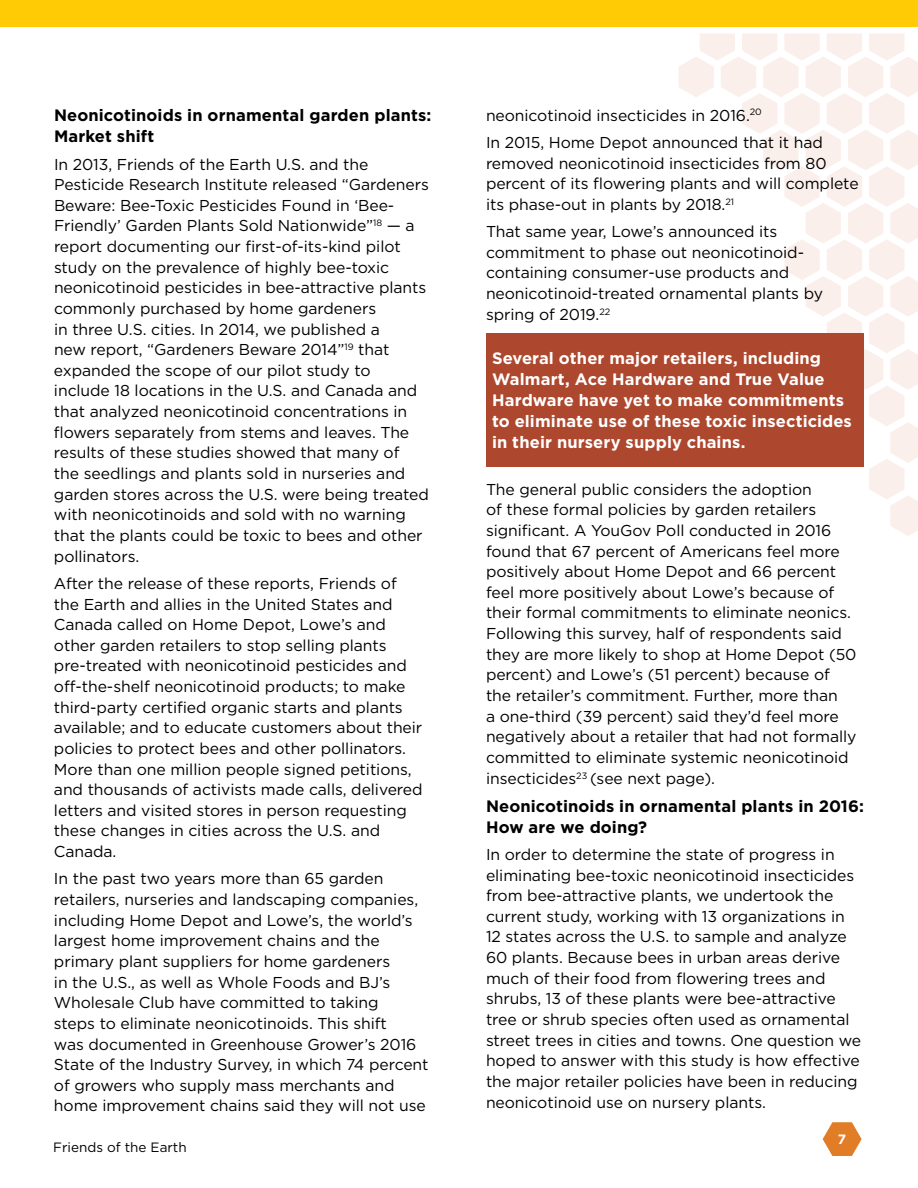
<style>
.page{position:relative;width:918px;height:1188px;background:#fff}
.page>*{position:absolute;margin:0;border:0;box-sizing:border-box;transform-origin:0 0}
.t1{font:700 16.5px/21px "Gotham";letter-spacing:.005em;color:#fff}
.t2{font:700 16.5px/21px "Gotham";letter-spacing:.01em;color:#000}
.t3{font:15.75px/20.7px "Gotham";letter-spacing:-.005em;color:#000}
.t4{font:13.5px "Gotham";color:#000}
.t5{font:700 13.5px "Gotham";color:#fff}
</style>
<div class="page">
<svg style="left:823px;top:1122px;width:39px;height:34px"></svg>
<svg style="left:678px;top:34px;width:240px;height:502px"></svg>
<div style="left:0;top:0;width:918px;height:27px;background:#ffcb05"></div>
<div style="left:486px;top:333px;width:378px;height:134px;background:#ad472d"></div>
<p class="t2" style="left:54px;top:105px;width:379px">Neonicotinoids in ornamental garden plants:<br>Market shift</p>
<p class="t3" style="left:54px;top:154px;width:376px">In 2013, Friends of the Earth U.S. and the Pesticide Research Institute released “Gardeners Beware: Bee-Toxic Pesticides Found in ‘Bee-Friendly’ Garden Plants Sold Nationwide”<sup>18</sup> — a report documenting our first-of-its-kind pilot study on the prevalence of highly bee-toxic neonicotinoid pesticides in bee-attractive plants commonly purchased by home gardeners<br>in three U.S. cities. In 2014, we published a<br>new report, “Gardeners Beware 2014”<sup>19</sup> that expanded the scope of our pilot study to include 18 locations in the U.S. and Canada and that analyzed neonicotinoid concentrations in flowers separately from stems and leaves. The results of these studies showed that many of<br>the seedlings and plants sold in nurseries and garden stores across the U.S. were being treated with neonicotinoids and sold with no warning that the plants could be toxic to bees and other pollinators.</p>
<p class="t3" style="left:54px;top:573px;width:370px">After the release of these reports, Friends of the Earth and allies in the United States and Canada called on Home Depot, Lowe’s and other garden retailers to stop selling plants pre-treated with neonicotinoid pesticides and off-the-shelf neonicotinoid products; to make third-party certified organic starts and plants available; and to educate customers about their policies to protect bees and other pollinators.<br>More than one million people signed petitions, and thousands of activists made calls, delivered letters and visited stores in person requesting these changes in cities across the U.S. and Canada.</p>
<p class="t3" style="left:54px;top:868px;width:376px">In the past two years more than 65 garden retailers, nurseries and landscaping companies, including Home Depot and Lowe’s, the world’s largest home improvement chains and the primary plant suppliers for home gardeners<br>in the U.S., as well as Whole Foods and BJ’s Wholesale Club have committed to taking<br>steps to eliminate neonicotinoids. This shift<br>was documented in Greenhouse Grower’s 2016<br>State of the Industry Survey, in which 74 percent of growers who supply mass merchants and home improvement chains said they will not use</p>
<p class="t4" style="left:53px;top:1139px;width:135px">Friends of the Earth</p>
<p class="t3" style="left:486px;top:102px;width:338px;line-height:27.2px">neonicotinoid insecticides in 2016.<sup>20<br></sup>In 2015, Home Depot announced that it had</p>
<p class="t3" style="left:486px;top:153px;width:374px">removed neonicotinoid insecticides from 80 percent of its flowering plants and will complete its phase-out in plants by 2018.<sup>21</sup></p>
<p class="t3" style="left:486px;top:221px;width:338px">That same year, Lowe’s announced its commitment to phase out neonicotinoid&shy;containing consumer-use products and neonicotinoid-treated ornamental plants by spring of 2019.<sup>22</sup></p>
<p class="t1" style="left:492px;top:348px;width:361px">Several other major retailers, including Walmart, Ace Hardware and True Value Hardware have yet to make commitments to eliminate use of these toxic insecticides in their nursery supply chains.</p>
<p class="t3" style="left:486px;top:479px;width:372px">The general public considers the adoption<br>of these formal policies by garden retailers significant. A YouGov Poll conducted in 2016 found that 67 percent of Americans feel more positively about Home Depot and 66 percent feel more positively about Lowe’s because of their formal commitments to eliminate neonics.<br>Following this survey, half of respondents said they are more likely to shop at Home Depot (50 percent) and Lowe’s (51 percent) because of the retailer’s commitment. Further, more than<br>a one-third (39 percent) said they’d feel more negatively about a retailer that had not formally committed to eliminate systemic neonicotinoid insecticides<sup>23</sup> (see next page).</p>
<p class="t2" style="left:486px;top:795px;width:379px">Neonicotinoids in ornamental plants in 2016:<br>How are we doing?</p>
<p class="t3" style="left:486px;top:844px;width:377px">In order to determine the state of progress in eliminating bee-toxic neonicotinoid insecticides from bee-attractive plants, we undertook the current study, working with 13 organizations in 12 states across the U.S. to sample and analyze 60 plants. Because bees in urban areas derive much of their food from flowering trees and shrubs, 13 of these plants were bee-attractive tree or shrub species often used as ornamental street trees in cities and towns. One question we hoped to answer with this study is how effective the major retailer policies have been in reducing neonicotinoid use on nursery plants.</p>
<p class="t5" style="left:838px;top:1131px;width:10px">7</p>
</div>
